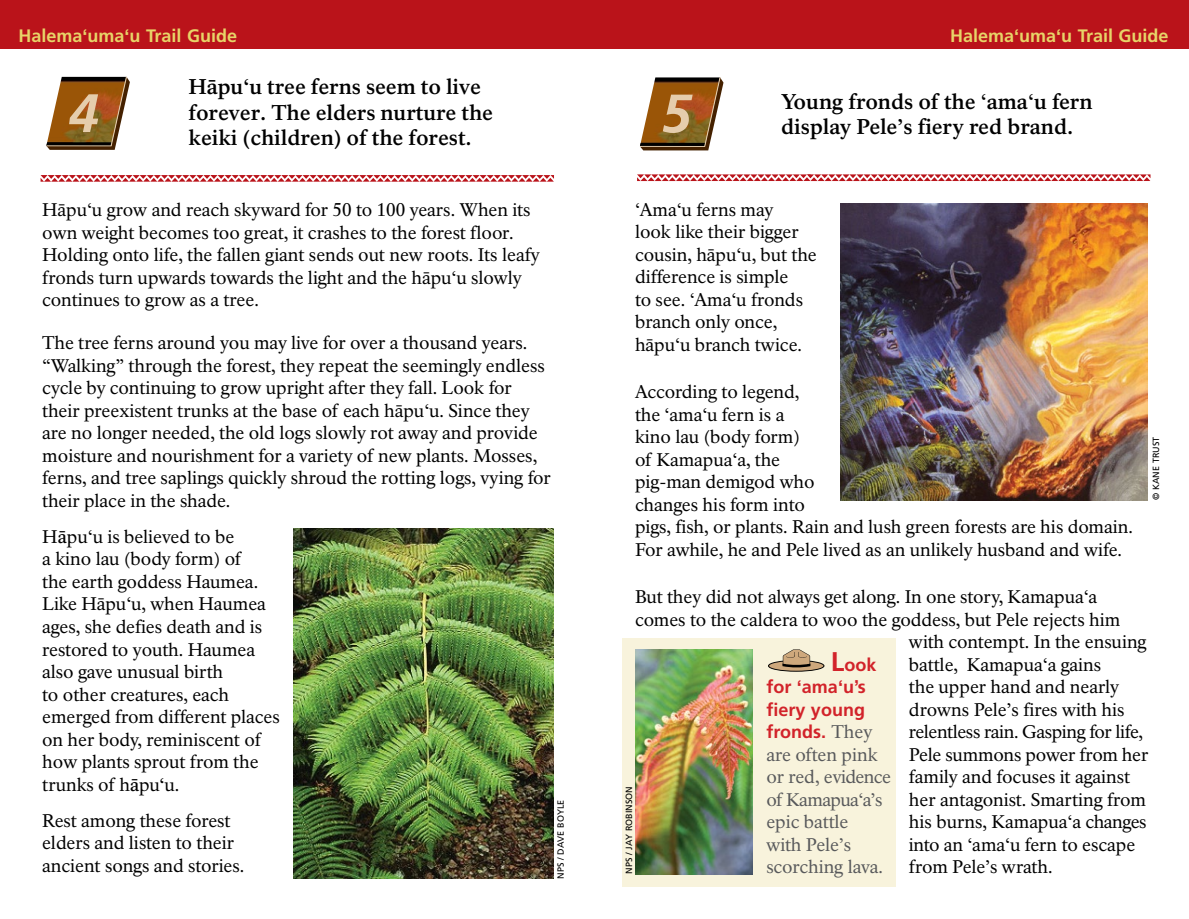
<style>
.page{position:relative;width:1189px;height:919px;background:#fff}
.page>*{position:absolute;margin:0;border:0;box-sizing:border-box;transform-origin:0 0}
.t1{font:italic 700 54px "H Frutiger LT Std";color:#e5cdac}
.t2{font:700 21px/25.5px "NPS Rawlinson OT Old";letter-spacing:-.005em;color:#000}
.t3{font:18px/22.5px "NPS Rawlinson OT";letter-spacing:-.005em;color:#000}
.t4{font:18px/22.5px "NPS Rawlinson OT Old";letter-spacing:-.005em;color:#000}
.t5{font:18px "NPS Rawlinson OT Old";letter-spacing:-.01em;color:#58595b}
.t6{font:700 18px "H Frutiger LT Std";color:#e7d468}
.t7{font:700 18px "H Frutiger LT Std";color:#d2232a}
.t8{font:18px "NPS Rawlinson OT Old";letter-spacing:-.03em;color:#58595b}
.t9{font:9px "H Frutiger LT Std";color:#000}
.s1{font-weight:500}
.s2{font-size:27px}
.s3{font-family:"NPS Rawlinson OT Old";font-weight:400;color:#58595b}
.s4{color:#58595b}
</style>
<div class="page">
<div style="left:0;top:0;width:594px;height:49px;background:#ba131a"></div>
<div style="left:594px;top:0;width:594px;height:49px;background:#ba131a"></div>
<svg style="left:41px;top:175px;width:513px;height:7px"></svg>
<svg style="left:637px;top:174px;width:513px;height:7px"></svg>
<svg style="left:46px;top:77px;width:84px;height:73px"></svg>
<svg style="left:640px;top:77px;width:83px;height:73px"></svg>
<div style="left:622px;top:638px;width:273px;height:248px;background:#f8f3dc"></div>
<img style="left:293px;top:528px;width:261px;height:350px">
<img style="left:635px;top:649px;width:117px;height:224px">
<svg style="left:768px;top:660px;width:55px;height:11px"></svg>
<div style="left:768px;top:660px;width:56px;height:11px;border:1px solid #000;border-radius:50%"></div>
<svg style="left:782px;top:649px;width:28px;height:18px"></svg>
<img style="left:840px;top:203px;width:307px;height:297px">
<p class="t6" style="left:18px;top:25px;width:220px">Halema‘uma‘u Trail Guide</p>
<p class="t6" style="left:949px;top:25px;width:220px">Halema‘uma‘u Trail Guide</p>
<h1 class="t1" style="left:68px;top:81px;width:32px">4</h1>
<p class="t2" style="left:188px;top:74px;width:306px">Hāpuʻu tree ferns seem to live forever. The elders nurture the keiki (children) of the forest.</p>
<p class="t1" style="left:660px;top:82px;width:32px">5</p>
<p class="t2" style="left:781px;top:89px;width:313px">Young fronds of the <span class="s1">ʻ</span>ama<span class="s1">ʻ</span>u fern</p>
<p class="t2" style="left:781px;top:114px;width:293px">display Pele’s fiery red brand.</p>
<p class="t4" style="left:635px;top:198px;width:183px">‘Ama‘u ferns may<br>look like their bigger cousin, hāpu‘u, but the difference is simple<br>to see. ‘Ama‘u fronds branch only once, hāpu‘u branch twice.</p>
<p class="t4" style="left:635px;top:380px;width:499px">According to legend,<br>the ʻamaʻu fern is a<br>kino lau (body form)<br>of Kamapuaʻa, the<br>pig-man demigod who<br>changes his form into<br>pigs, fish, or plants. Rain and lush green forests are his domain.<br>For awhile, he and Pele lived as an unlikely husband and wife.</p>
<p class="t4" style="left:635px;top:585px;width:464px">But they did not always get along. In one story, Kamapuaʻa</p>
<p class="t4" style="left:635px;top:608px;width:487px">comes to the caldera to woo the goddess, but Pele rejects him</p>
<p class="t4" style="left:908px;top:630px;width:239px">with contempt. In the ensuing</p>
<p class="t7" style="left:830px;top:653px;width:47px"><span class="s2">L</span>ook</p>
<p class="t4" style="left:908px;top:653px;width:194px">battle, Kamapuaʻa gains</p>
<p class="t7" style="left:766px;top:676px;width:101px">for ‘ama‘u’s</p>
<p class="t4" style="left:908px;top:675px;width:212px">the upper hand and nearly</p>
<p class="t7" style="left:766px;top:698px;width:100px">fiery young</p>
<p class="t4" style="left:908px;top:698px;width:217px">drowns Pele’s fires with his</p>
<p class="t7" style="left:766px;top:721px;width:107px">fronds. <span class="s3">They</span></p>
<p class="t4" style="left:908px;top:720px;width:235px">relentless rain. Gasping for life,</p>
<p class="t5" style="left:766px;top:743px;width:113px">are often pink</p>
<p class="t3" style="left:42px;top:199px;width:499px">Hāpuʻu grow and reach skyward for 50 to 100 years. When its own weight becomes too great, it crashes to the forest floor.<br>Holding onto life, the fallen giant sends out new roots. Its leafy fronds turn upwards towards the light and the hāpuʻu slowly continues to grow as a tree.</p>
<p class="t3" style="left:42px;top:332px;width:510px">The tree ferns around you may live for over a thousand years. “Walking” through the forest, they repeat the seemingly endless cycle by continuing to grow upright after they fall. Look for their preexistent trunks at the base of each hāpuʻu. Since they are no longer needed, the old logs slowly rot away and provide moisture and nourishment for a variety of new plants. Mosses, ferns, and tree saplings quickly shroud the rotting logs, vying for their place in the shade.</p>
<p class="t3" style="left:42px;top:525px;width:239px">H<span class="s1">ā</span>puʻu is believed to be<br>a kino lau (body form) of<br>the earth goddess Haumea.<br>Like Hāpuʻu, when Haumea ages, she defies death and is restored to youth. Haumea also gave unusual birth<br>to other creatures, each emerged from different places on her body, reminiscent of how plants sprout from the</p>
<p class="t3" style="left:42px;top:773px;width:138px">trunks of h<span class="s1">ā</span>pu<span class="s1">ʻ</span>u.</p>
<p class="t9" style="left:1150px;top:500px;width:65px;rotate:-90deg">© KANE TRUST</p>
<p class="t4" style="left:766px;top:743px;width:383px;text-indent:142px">Pele summons power from her <span class="s4">or red, evidence</span> family and focuses it against</p>
<p class="t9" style="left:623px;top:873px;width:89px;rotate:-90deg">NPS / JAY ROBINSON</p>
<p class="t8" style="left:766px;top:788px;width:118px">of Kamapuaʻa’s</p>
<p class="t4" style="left:908px;top:788px;width:238px">her antagonist. Smarting from</p>
<p class="t9" style="left:555px;top:878px;width:80px;rotate:-90deg">NPS / DAVE BOYLE</p>
<p class="t3" style="left:42px;top:809px;width:190px">Rest among these forest</p>
<p class="t5" style="left:766px;top:810px;width:83px">epic battle</p>
<p class="t4" style="left:908px;top:810px;width:239px">his burns, Kamapuaʻa changes</p>
<p class="t3" style="left:42px;top:831px;width:193px">elders and listen to their</p>
<p class="t5" style="left:766px;top:833px;width:86px">with Pele’s</p>
<p class="t4" style="left:908px;top:833px;width:228px">into an ʻamaʻu fern to escape</p>
<p class="t3" style="left:42px;top:854px;width:203px">ancient songs and stories.</p>
<p class="t5" style="left:766px;top:855px;width:118px">scorching lava.</p>
<p class="t4" style="left:908px;top:855px;width:145px">from Pele’s wrath.</p>
</div>
